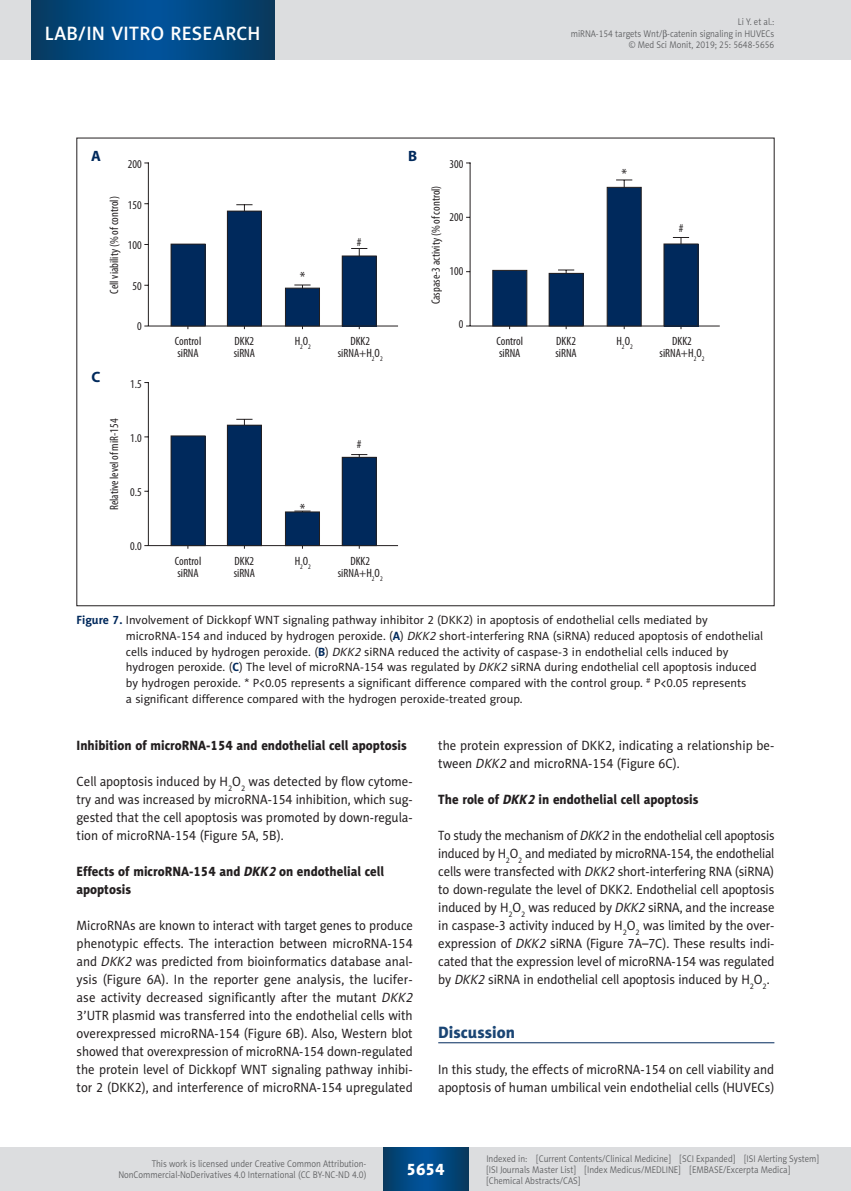
<style>
.page{position:relative;width:851px;height:1191px;background:#fff}
.page>*{position:absolute;margin:0;border:0;box-sizing:border-box;transform-origin:0 0}
.t1{font:19.5px "Naomi Sans EFN Medium";letter-spacing:.015em;color:#fff}
.MSM_Headline_1{font:16.5px "Naomi Sans EFN Heavy";color:#1a4574}
.t2{font:16.5px "Naomi Sans EFN Heavy";color:#fff}
.t3{font:condensed 15px "Myriad Pro";color:#231f20}
.t4{font:700 15px "Myriad Pro";color:#00295c}
.MSM_Body{font:13.5px/18px "Naomi Sans EFN";color:#231f20;text-align:justify;scale:.94 1}
.MSM_Body-2{font:13.5px/18px "Naomi Sans EFN";color:#231f20;text-align:justify;scale:.92 1}
.MSM_Body-3{font:13.5px/18px "Naomi Sans EFN";color:#231f20;scale:.95 1}
.MSM_Headline_2{font:13.5px/18px "Naomi Sans EFN Heavy";color:#231f20;scale:.95 1}
.MSM_Rycina_tytul{font:12px/15.8px "Naomi Sans EFN";color:#231f20}
.t5{font:condensed 12px/12px "Myriad Pro";color:#231f20}
.t6{font:9.75px/11.2px "Naomi Sans EFN Light";color:#57585a;text-align:right;scale:.9 1}
.s1{font-family:"Standard Sym L"}
.s2{font-weight:700;color:#00295c}
.s3{font-style:italic}
</style>
<div class="page">
<hr style="left:148px;top:163px;width:1px;height:163px;background:#231f20">
<svg style="left:144px;top:243px;width:26px;height:303px"></svg>
<svg style="left:293px;top:546px;width:84px;height:3px"></svg>
<svg style="left:179px;top:546px;width:83px;height:3px"></svg>
<svg style="left:170px;top:162px;width:549px;height:384px"></svg>
<svg style="left:615px;top:179px;width:83px;height:151px"></svg>
<div style="left:606px;top:187px;width:35px;height:139px;background:#00295c;border:1px solid #231f20"></div>
<svg style="left:500px;top:270px;width:84px;height:60px"></svg>
<div style="left:492px;top:270px;width:35px;height:56px;background:#00295c;border:1px solid #231f20"></div>
<hr style="left:438px;top:1042px;width:336px;height:1px;background:#00295c">
<div style="left:0;top:1148px;width:850px;height:43px;background:#dcdddf"></div>
<svg style="left:383px;top:1147px;width:85px;height:43px;background:#02477e"></svg>
<div style="left:0;top:0;width:850px;height:60px;background:#dcdddf"></div>
<hr style="left:850px;top:0;width:1px;height:60px;background:#dcdddf">
<svg style="left:32px;top:0;width:242px;height:60px;background:#02477f"></svg>
<h1 class="t1" style="left:45px;top:22px;width:217px">LAB/IN VITRO RESEARCH</h1>
<p class="t6" style="left:570px;top:16px;width:228px">Li Y. et al.:<br>miRNA-154 targets Wnt/<span class="s1">b</span>-catenin signaling in HUVECs © Med Sci Monit, 2019; 25: 5648-5656</p>
<p class="t4" style="left:91px;top:147px;width:11px">A</p>
<p class="t4" style="left:408px;top:147px;width:11px">B</p>
<p class="t5" style="left:128px;top:158px;width:15px">200</p>
<p class="t5" style="left:128px;top:199px;width:15px">150</p>
<p class="t5" style="left:128px;top:239px;width:15px">100</p>
<p class="t5" style="left:132px;top:280px;width:11px">50</p>
<p class="t5" style="left:137px;top:320px;width:6px">0</p>
<p class="t5" style="left:108px;top:293px;width:99px;rotate:-90deg">Cell viability (% of control)</p>
<p class="t5" style="left:357px;top:236px;width:6px">#</p>
<p class="t3" style="left:300px;top:269px;width:7px">*</p>
<p class="t4" style="left:91px;top:367px;width:10px">C</p>
<p class="t5" style="left:130px;top:378px;width:13px">1.5</p>
<p class="t5" style="left:108px;top:510px;width:93px;rotate:-90deg">Relative level of miR-154</p>
<p class="t5" style="left:130px;top:432px;width:13px">1.0</p>
<p class="t5" style="left:130px;top:486px;width:13px">0.5</p>
<p class="t5" style="left:130px;top:540px;width:13px">0.0</p>
<p class="t5" style="left:175px;top:335px;width:28px">Control siRNA</p>
<p class="t5" style="left:234px;top:335px;width:23px">DKK2 siRNA</p>
<p class="t5" style="left:295px;top:335px;width:18px">H<sub>2</sub>O<sub>2</sub></p>
<p class="t5" style="left:338px;top:335px;width:46px;text-align:center">DKK2 siRNA+H<sub>2</sub>O<sub>2</sub></p>
<p class="t3" style="left:300px;top:501px;width:7px">*</p>
<p class="t5" style="left:357px;top:438px;width:6px">#</p>
<p class="t5" style="left:175px;top:555px;width:28px">Control siRNA</p>
<p class="t5" style="left:234px;top:555px;width:23px">DKK2 siRNA</p>
<p class="t5" style="left:295px;top:555px;width:18px">H<sub>2</sub>O<sub>2</sub></p>
<p class="t5" style="left:338px;top:555px;width:46px;text-align:center">DKK2 siRNA+H<sub>2</sub>O<sub>2</sub></p>
<p class="t5" style="left:449px;top:158px;width:15px">300</p>
<p class="t5" style="left:430px;top:304px;width:120px;rotate:-90deg">Caspase-3 activity (% of control)</p>
<p class="t5" style="left:449px;top:212px;width:15px">200</p>
<p class="t5" style="left:449px;top:265px;width:15px">100</p>
<p class="t5" style="left:459px;top:318px;width:6px">0</p>
<p class="t3" style="left:621px;top:166px;width:7px">*</p>
<p class="t5" style="left:678px;top:222px;width:6px">#</p>
<p class="t5" style="left:496px;top:335px;width:28px">Control siRNA</p>
<p class="t5" style="left:555px;top:335px;width:23px">DKK2 siRNA</p>
<p class="t5" style="left:616px;top:335px;width:18px">H<sub>2</sub>O<sub>2</sub></p>
<p class="t5" style="left:659px;top:335px;width:46px;text-align:center">DKK2 siRNA+H<sub>2</sub>O<sub>2</sub></p>
<p class="MSM_Rycina_tytul" style="left:126px;top:612px;width:638px;text-indent:-49px"><span class="s2">Figure 7.</span> Involvement of Dickkopf WNT signaling pathway inhibitor 2 (DKK2) in apoptosis of endothelial cells mediated by microRNA-154 and induced by hydrogen peroxide. (<span class="s2">A</span>) <span class="s3">DKK2</span> short-interfering RNA (siRNA) reduced apoptosis of endothelial cells induced by hydrogen peroxide. (<span class="s2">B</span>) <span class="s3">DKK2</span> siRNA reduced the activity of caspase-3 in endothelial cells induced by hydrogen peroxide. (<span class="s2">C</span>) The level of microRNA-154 was regulated by <span class="s3">DKK2</span> siRNA during endothelial cell apoptosis induced by hydrogen peroxide. * P&lt;0.05 represents a significant difference compared with the control group. <sup>#</sup> P&lt;0.05 represents<br>a significant difference compared with the hydrogen peroxide-treated group.</p>
<p class="MSM_Body-3" style="left:438px;top:736px;width:355px">the protein expression of DKK2, indicating a relationship be&shy;tween <span class="s3">DKK2</span> and microRNA-154 (Figure 6C).</p>
<p class="MSM_Headline_2" style="left:438px;top:790px;width:275px">The role of <span class="s3">DKK2</span> in endothelial cell apoptosis</p>
<p class="MSM_Body-2" style="left:438px;top:826px;width:367px">To study the mechanism of <span class="s3">DKK2</span> in the endothelial cell apoptosis induced by H<sub>2</sub>O<sub>2</sub> and mediated by microRNA-154, the endothelial cells were transfected with <span class="s3">DKK2</span> short-interfering RNA (siRNA) to down-regulate the level of DKK2. Endothelial cell apoptosis induced by H<sub>2</sub>O<sub>2</sub> was reduced by <span class="s3">DKK2</span> siRNA, and the increase in caspase-3 activity induced by H<sub>2</sub>O<sub>2</sub> was limited by the over&shy;expression of <span class="s3">DKK2</span> siRNA (Figure 7A–7C). These results indi&shy;cated that the expression level of microRNA-154 was regulated by <span class="s3">DKK2</span> siRNA in endothelial cell apoptosis induced by H<sub>2</sub>O<sub>2</sub>.</p>
<p class="MSM_Headline_1" style="left:438px;top:1022px;width:78px">Discussion</p>
<p class="MSM_Body-3" style="left:438px;top:1060px;width:355px">In this study, the effects of microRNA-154 on cell viability and apoptosis of human umbilical vein endothelial cells (HUVECs)</p>
<p class="MSM_Headline_2" style="left:77px;top:736px;width:349px">Inhibition of microRNA-154 and endothelial cell apoptosis</p>
<p class="MSM_Body-3" style="left:77px;top:772px;width:355px;text-align:justify">Cell apoptosis induced by H<sub>2</sub>O<sub>2</sub> was detected by flow cytome&shy;try and was increased by microRNA-154 inhibition, which sug&shy;gested that the cell apoptosis was promoted by down-regula&shy;tion of microRNA-154 (Figure 5A, 5B).</p>
<p class="MSM_Headline_2" style="left:77px;top:862px;width:325px">Effects of microRNA-154 and <span class="s3">DKK2</span> on endothelial cell apoptosis</p>
<p class="MSM_Body" style="left:77px;top:916px;width:359px">MicroRNAs are known to interact with target genes to produce phenotypic effects. The interaction between microRNA-154 and <span class="s3">DKK2</span> was predicted from bioinformatics database anal&shy;ysis (Figure 6A). In the reporter gene analysis, the lucifer&shy;ase activity decreased significantly after the mutant <span class="s3">DKK2<br></span>3’UTR plasmid was transferred into the endothelial cells with overexpressed microRNA-154 (Figure 6B). Also, Western blot showed that overexpression of microRNA-154 down-regulated the protein level of Dickkopf WNT signaling pathway inhibi&shy;tor 2 (DKK2), and interference of microRNA-154 upregulated</p>
<p class="t6" style="left:118px;top:1158px;width:277px">This work is licensed under Creative Common Attribution-<br>NonCommercial-NoDerivatives 4.0 International (CC BY-NC-ND 4.0)</p>
<h2 class="t2" style="left:406px;top:1159px;width:40px">5654</h2>
<p class="t6" style="left:486px;top:1152px;width:371px;text-align:left">Indexed in: [Current Contents/Clinical Medicine] [SCI Expanded] [ISI Alerting System] [ISI Journals Master List] [Index Medicus/MEDLINE] [EMBASE/Excerpta Medica] [Chemical Abstracts/CAS]</p>
</div>
